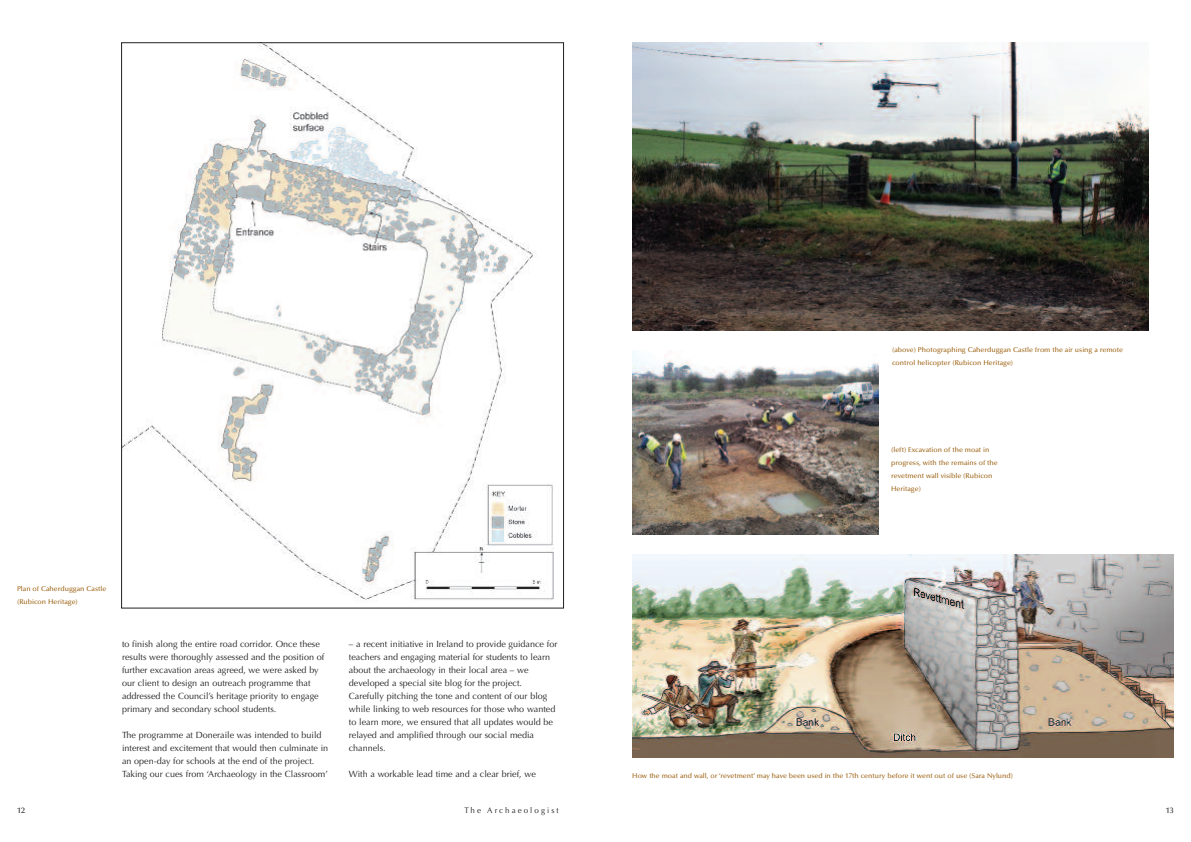
<style>
.page{position:relative;width:1191px;height:842px;background:#fff}
.page>*{position:absolute;margin:0;border:0;box-sizing:border-box;transform-origin:0 0}
.t1{font:9px/13px "Optima";color:#231f20}
.t2{font:8px "Optima";letter-spacing:.255em;color:#231f20}
.t3{font:500 8px "Optima";color:#231f20}
.t4{font:500 7px/13px "Optima";color:#9c6111}
</style>
<div class="page">
<img style="left:632px;top:43px;width:516px;height:287px">
<img style="left:632px;top:350px;width:246px;height:184px">
<img style="left:632px;top:554px;width:542px;height:203px">
<img style="left:123px;top:45px;width:431px;height:555px">
<p class="t4" style="left:892px;top:344px;width:232px">(above) Photographing Caherduggan Castle from the air using a remote control helicopter (Rubicon Heritage)</p>
<p class="t4" style="left:17px;top:583px;width:91px">Plan of Caherduggan Castle (Rubicon Heritage)</p>
<p class="t1" style="left:122px;top:638px;width:204px">to finish along the entire road corridor. Once these results were thoroughly assessed and the position of further excavation areas agreed, we were asked by our client to design an outreach programme that addressed the Council’s heritage priority to engage primary and secondary school students.</p>
<p class="t1" style="left:122px;top:729px;width:208px">The programme at Doneraile was intended to build interest and excitement that would then culminate in an open-day for schools at the end of the project.<br>Taking our cues from ‘Archaeology in the Classroom’</p>
<p class="t1" style="left:349px;top:638px;width:210px">– a recent initiative in Ireland to provide guidance for teachers and engaging material for students to learn about the archaeology in their local area – we developed a special site blog for the project.<br>Carefully pitching the tone and content of our blog while linking to web resources for those who wanted to learn more, we ensured that all updates would be relayed and amplified through our social media channels.</p>
<p class="t1" style="left:349px;top:768px;width:188px">With a workable lead time and a clear brief, we</p>
<p class="t4" style="left:891px;top:443px;width:108px">(left) Excavation of the moat in progress, with the remains of the revetment wall visible (Rubicon<br>Heritage)</p>
<p class="t4" style="left:632px;top:770px;width:382px">How the moat and wall, or ‘revetment’ may have been used in the 17th century before it went out of use (Sara Nylund)</p>
<p class="t3" style="left:17px;top:807px;width:9px">12</p>
<p class="t2" style="left:464px;top:807px;width:96px">The Archaeologist</p>
<p class="t3" style="left:1166px;top:807px;width:9px">13</p>
</div>
